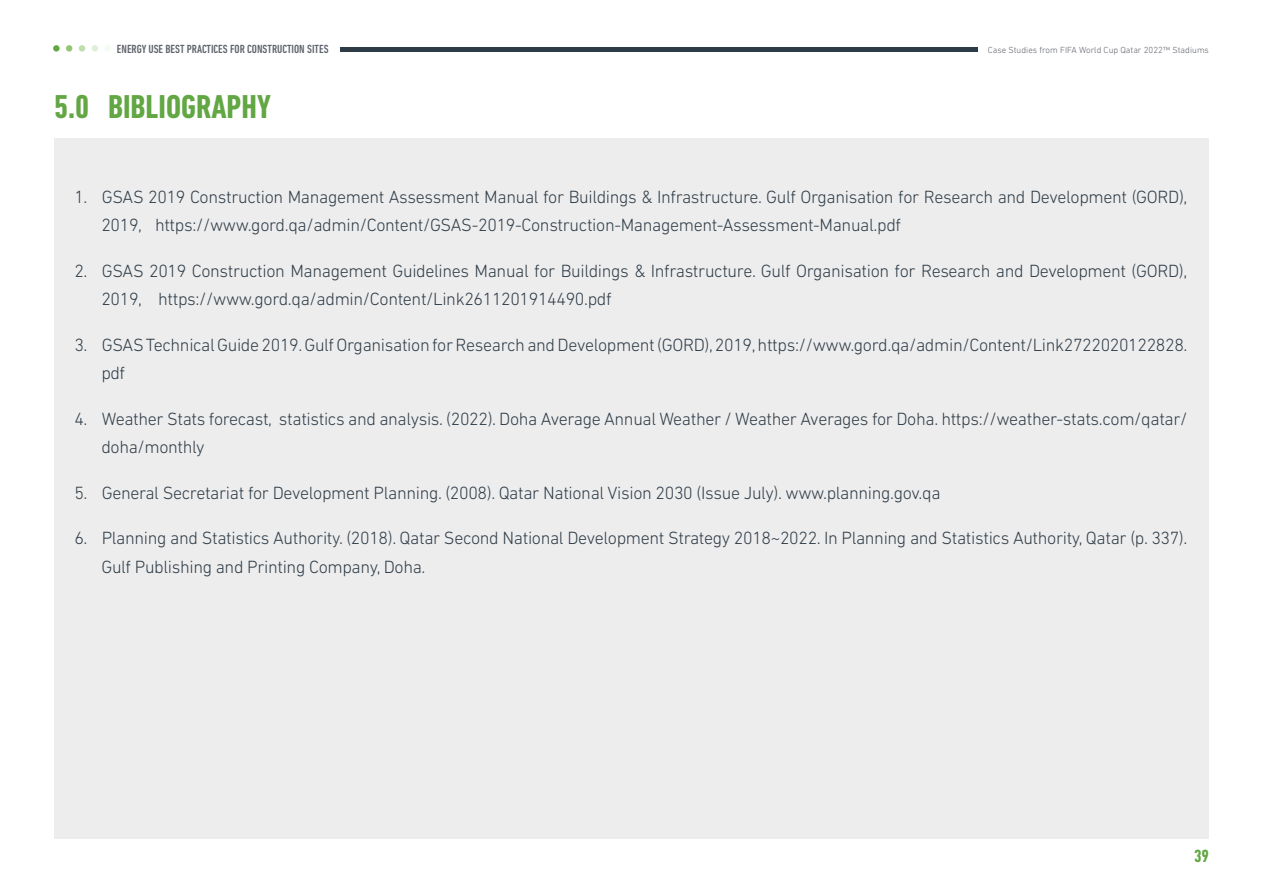
<style>
.page{position:relative;width:1263px;height:893px;background:#fff}
.page>*{position:absolute;margin:0;border:0;box-sizing:border-box;transform-origin:0 0}
.t1{font:700 condensed 33.75px "DIN Next LT Pro";color:#62a744}
.t2{font:300 18px/28.5px "DIN Next LT Pro";letter-spacing:-.02em;color:#313e48}
.t3{font:700 condensed 18px "DIN Next LT Pro";color:#62a744}
.t4{font:500 condensed 12px "DIN Next LT Pro";color:#60646d}
.t5{font:300 9px "DIN Next LT Pro";color:#60646d}
</style>
<div class="page">
<div style="left:340px;top:47px;width:638px;height:5px;background:#2c3b46"></div>
<div style="left:53px;top:45px;width:7px;height:7px;background:#62a744;border-radius:50%"></div>
<div style="left:66px;top:45px;width:6px;height:7px;background:#94c672;border-radius:50%"></div>
<div style="left:79px;top:45px;width:6px;height:7px;background:#bedeab;border-radius:50%"></div>
<div style="left:92px;top:45px;width:6px;height:7px;background:#dfeed6;border-radius:50%"></div>
<div style="left:104px;top:45px;width:7px;height:7px;background:#f5faf2;border-radius:50%"></div>
<div style="left:54px;top:138px;width:1155px;height:7px;background:#ededee"></div>
<div style="left:54px;top:140px;width:1155px;height:699px;background:#ededee"></div>
<p class="t4" style="left:117px;top:42px;width:213px">ENERGY USE BEST PRACTICES FOR CONSTRUCTION SITES</p>
<h1 class="t1" style="left:54px;top:88px;width:218px">5.0 BIBLIOGRAPHY</h1>
<p class="t5" style="left:988px;top:45px;width:223px">Case Studies from FIFA World Cup Qatar 2022™ Stadiums</p>
<p class="t2" style="left:101px;top:182px;width:1087px;text-indent:-27px">1. GSAS 2019 Construction Management Assessment Manual for Buildings &amp; Infrastructure. Gulf Organisation for Research and Development (GORD),<br>2019, https://www.gord.qa/admin/Content/GSAS-2019-Construction-Management-Assessment-Manual.pdf</p>
<p class="t2" style="left:101px;top:256px;width:1087px;text-indent:-27px">2. GSAS 2019 Construction Management Guidelines Manual for Buildings &amp; Infrastructure. Gulf Organisation for Research and Development (GORD),<br>2019, https://www.gord.qa/admin/Content/Link2611201914490.pdf</p>
<p class="t2" style="left:101px;top:330px;width:1088px;text-indent:-27px">3. GSAS Technical Guide 2019. Gulf Organisation for Research and Development (GORD), 2019, https://www.gord.qa/admin/Content/Link2722020122828. pdf</p>
<p class="t2" style="left:101px;top:404px;width:1087px;text-indent:-27px">4. Weather Stats forecast, statistics and analysis. (2022). Doha Average Annual Weather / Weather Averages for Doha. https://weather-stats.com/qatar/ doha/monthly</p>
<p class="t2" style="left:74px;top:478px;width:868px">5. General Secretariat for Development Planning. (2008). Qatar National Vision 2030 (Issue July). www.planning.gov.qa</p>
<p class="t2" style="left:101px;top:524px;width:1087px;text-indent:-27px">6. Planning and Statistics Authority. (2018). Qatar Second National Development Strategy 2018~2022. In Planning and Statistics Authority, Qatar (p. 337).<br>Gulf Publishing and Printing Company, Doha.</p>
<p class="t3" style="left:1194px;top:845px;width:16px">39</p>
</div>
